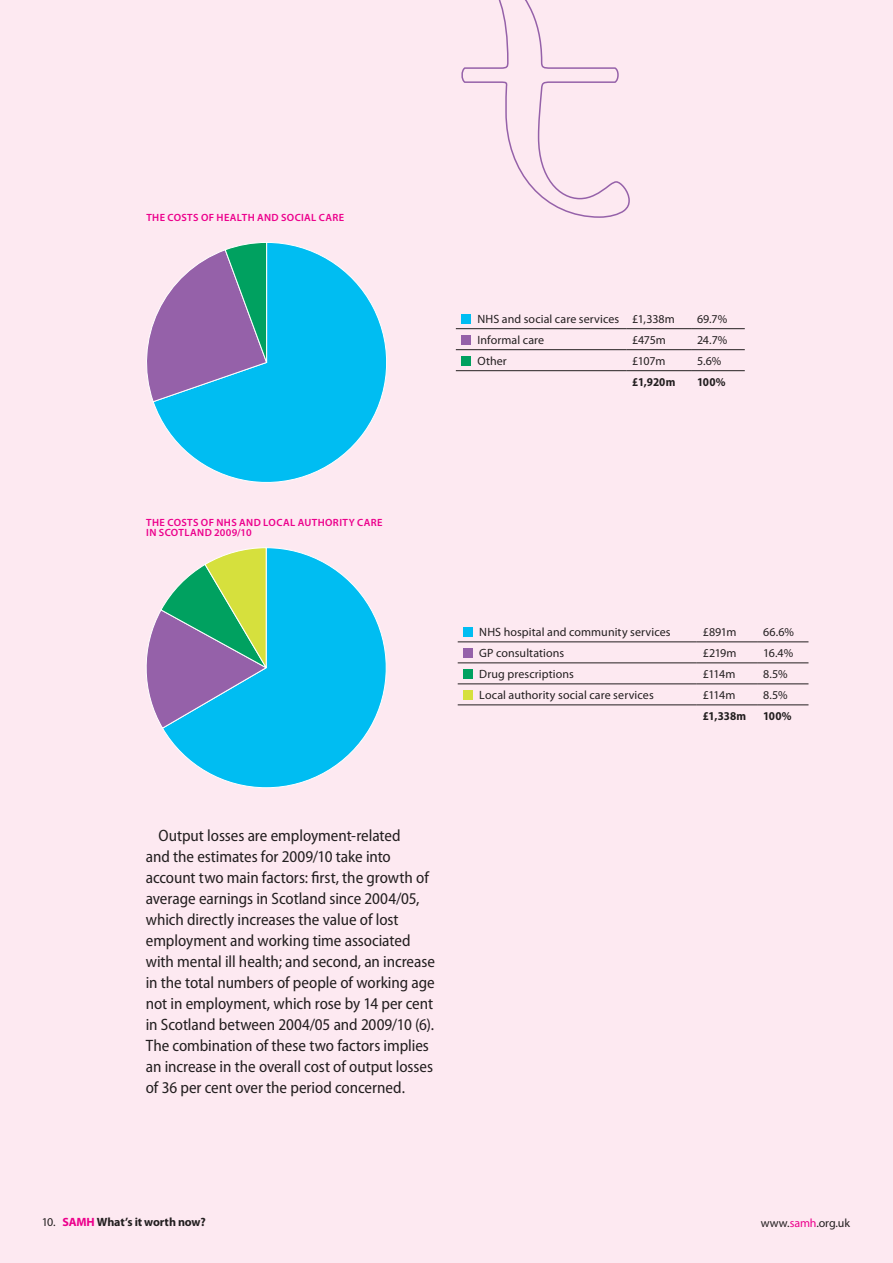
<style>
.page{position:relative;width:893px;height:1263px;background:#fde9f1}
.page>*{position:absolute;margin:0;border:0;box-sizing:border-box;transform-origin:0 0}
.t1{font:semi-condensed 16.5px/21px "Myriad Pro";letter-spacing:-.005em;color:#231f20}
.t2{font:12px "Myriad Pro";letter-spacing:.005em;color:#231f20}
.t3{font:700 12px "Myriad Pro";letter-spacing:-.01em;color:#231f20}
.t4{font:700 semi-condensed 12px "Myriad Pro";letter-spacing:.005em;color:#231f20}
.t5{font:600 10.5px/10.5px "Myriad Pro";letter-spacing:.04em;color:#ec008c}
.s1{font-weight:400}
.s2{color:#ec008c}
</style>
<div class="page">
<svg style="left:153px;top:242px;width:234px;height:241px"></svg>
<svg style="left:146px;top:242px;width:122px;height:161px"></svg>
<hr style="left:456px;top:328px;width:170px;height:1px;background:#231f20">
<hr style="left:626px;top:328px;width:65px;height:1px;background:#231f20">
<hr style="left:691px;top:328px;width:54px;height:1px;background:#231f20">
<hr style="left:456px;top:349px;width:170px;height:1px;background:#231f20">
<hr style="left:626px;top:349px;width:65px;height:1px;background:#231f20">
<hr style="left:691px;top:349px;width:54px;height:1px;background:#231f20">
<hr style="left:456px;top:370px;width:170px;height:1px;background:#231f20">
<hr style="left:626px;top:370px;width:65px;height:1px;background:#231f20">
<hr style="left:691px;top:370px;width:54px;height:1px;background:#231f20">
<div style="left:462px;top:315px;width:9px;height:9px;background:#00bdf2"></div>
<div style="left:462px;top:336px;width:9px;height:9px;background:#9561a9"></div>
<div style="left:462px;top:357px;width:9px;height:9px;background:#00a160"></div>
<svg style="left:163px;top:547px;width:224px;height:241px"></svg>
<svg style="left:146px;top:547px;width:121px;height:182px"></svg>
<hr style="left:458px;top:641px;width:239px;height:1px;background:#231f20">
<hr style="left:697px;top:641px;width:60px;height:1px;background:#231f20">
<hr style="left:757px;top:641px;width:51px;height:1px;background:#231f20">
<hr style="left:458px;top:662px;width:239px;height:1px;background:#231f20">
<hr style="left:697px;top:662px;width:60px;height:1px;background:#231f20">
<hr style="left:757px;top:662px;width:51px;height:1px;background:#231f20">
<hr style="left:458px;top:683px;width:239px;height:1px;background:#231f20">
<hr style="left:697px;top:683px;width:60px;height:1px;background:#231f20">
<hr style="left:757px;top:683px;width:51px;height:1px;background:#231f20">
<hr style="left:458px;top:704px;width:239px;height:1px;background:#231f20">
<hr style="left:697px;top:704px;width:60px;height:1px;background:#231f20">
<hr style="left:757px;top:704px;width:51px;height:1px;background:#231f20">
<div style="left:464px;top:628px;width:9px;height:9px;background:#00bdf2"></div>
<div style="left:464px;top:649px;width:9px;height:9px;background:#9561a9"></div>
<div style="left:464px;top:670px;width:9px;height:9px;background:#00a160"></div>
<div style="left:464px;top:691px;width:9px;height:9px;background:#d6e03d"></div>
<svg style="left:461px;top:0;width:169px;height:218px"></svg>
<p class="t5" style="left:146px;top:212px;width:42px">THE COSTS</p>
<p class="t5" style="left:201px;top:212px;width:145px">OF HEALTH AND SOCIAL CARE</p>
<p class="t2" style="left:477px;top:311px;width:199px">NHS and social care services £1,338m</p>
<p class="t2" style="left:697px;top:311px;width:32px">69.7%</p>
<p class="t2" style="left:477px;top:332px;width:68px">Informal care</p>
<p class="t2" style="left:632px;top:332px;width:35px">£475m</p>
<p class="t2" style="left:697px;top:332px;width:32px">24.7%</p>
<p class="t2" style="left:477px;top:353px;width:31px">Other</p>
<p class="t2" style="left:632px;top:353px;width:35px">£107m</p>
<p class="t2" style="left:697px;top:353px;width:26px">5.6%</p>
<p class="t4" style="left:632px;top:374px;width:45px">£1,920m</p>
<p class="t4" style="left:697px;top:374px;width:30px">100%</p>
<p class="t5" style="left:146px;top:516px;width:42px">THE COSTS</p>
<p class="t5" style="left:146px;top:516px;width:238px;text-indent:55px">OF NHS AND LOCAL AUTHORITY CARE<br>IN SCOTLAND 2009/10</p>
<p class="t1" style="left:146px;top:824px;width:291px;text-indent:13px">Output losses are employment-related<br>and the estimates for 2009/10 take into account two main factors: first, the growth of average earnings in Scotland since 2004/05, which directly increases the value of lost employment and working time associated with mental ill health; and second, an increase in the total numbers of people of working age not in employment, which rose by 14 per cent in Scotland between 2004/05 and 2009/10 (6).<br>The combination of these two factors implies an increase in the overall cost of output losses of 36 per cent over the period concerned.</p>
<p class="t2" style="left:479px;top:624px;width:193px">NHS hospital and community services</p>
<p class="t2" style="left:703px;top:624px;width:35px">£891m</p>
<p class="t2" style="left:763px;top:624px;width:32px">66.6%</p>
<p class="t2" style="left:479px;top:645px;width:86px">GP consultations</p>
<p class="t2" style="left:703px;top:645px;width:35px">£219m</p>
<p class="t2" style="left:763px;top:645px;width:32px">16.4%</p>
<p class="t2" style="left:479px;top:666px;width:96px">Drug prescriptions</p>
<p class="t2" style="left:703px;top:666px;width:34px">£114m</p>
<p class="t2" style="left:763px;top:666px;width:26px">8.5%</p>
<p class="t2" style="left:479px;top:687px;width:176px">Local authority social care services</p>
<p class="t2" style="left:703px;top:687px;width:34px">£114m</p>
<p class="t2" style="left:763px;top:687px;width:26px">8.5%</p>
<p class="t4" style="left:703px;top:708px;width:45px">£1,338m</p>
<p class="t4" style="left:763px;top:708px;width:30px">100%</p>
<p class="t3" style="left:42px;top:1214px;width:165px"><span class="s1">10.</span> <span class="s2">SAMH</span> What’s it worth now?</p>
<p class="t2" style="left:761px;top:1215px;width:91px">www.<span class="s2">samh</span>.org.uk</p>
</div>
